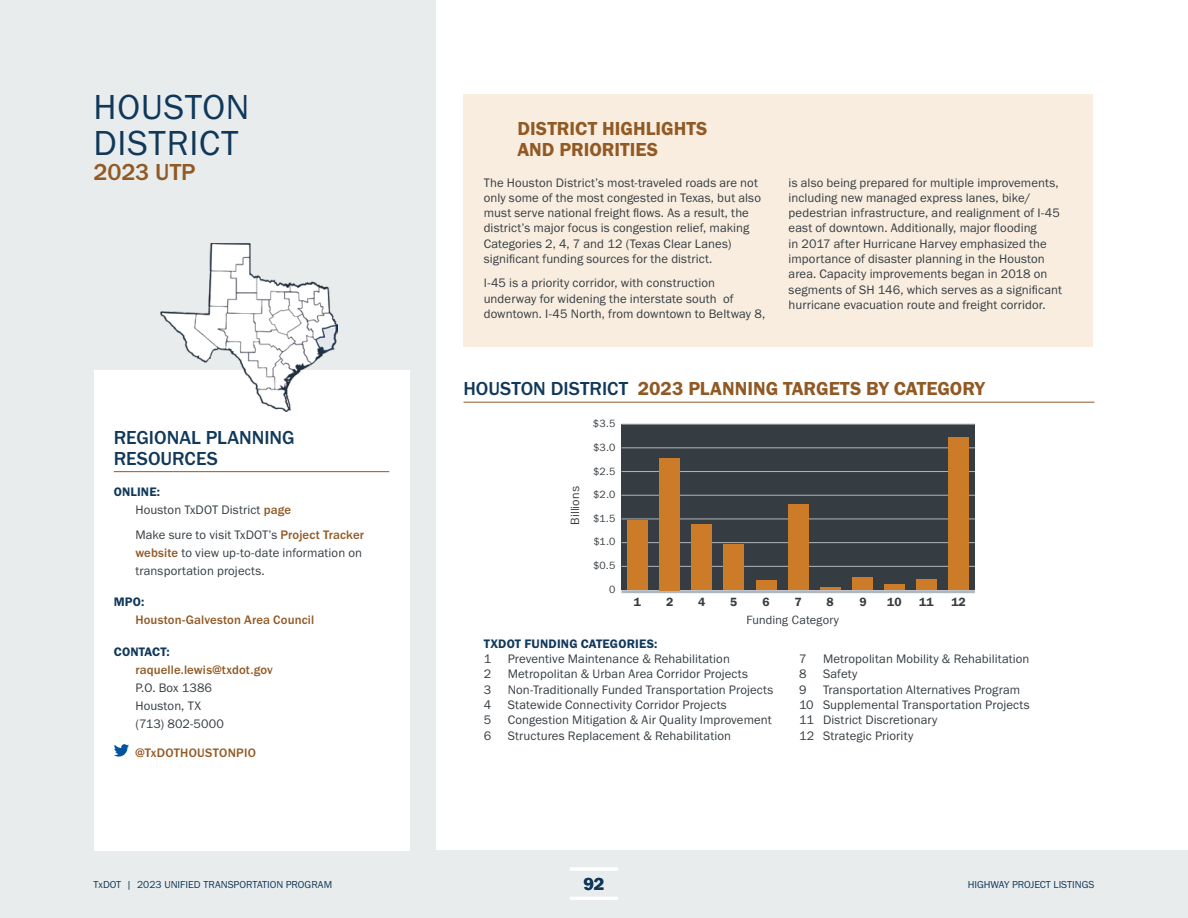
<style>
.page{position:relative;width:1188px;height:918px;background:#fff}
.page>*{position:absolute;margin:0;border:0;box-sizing:border-box;transform-origin:0 0}
.District_Title_TOC{font:36px/36px "Franklin Gothic URW Boo";letter-spacing:.02em;color:#10385a}
.District_Title_Sub_B{font:500 24px "Franklin Gothic URW";letter-spacing:-.005em;color:#915924}
.t1{font:19.5px/21px "Franklin Gothic URW Dem";color:#915924}
.District_Head_Box{font:500 19.5px/21px "Franklin Gothic URW";color:#10385a}
.t2{font:18px "Franklin Gothic URW Dem";color:#10385a}
.District_Box{font:12.75px/15.3px "Franklin Gothic URW Boo";letter-spacing:.01em;color:#363d42}
.Body_8_5pt_No_Space{font:12.75px "Franklin Gothic URW Boo";letter-spacing:.01em;color:#363d42}
.District_Box_Indent{font:12.75px/18px "Franklin Gothic URW Boo";letter-spacing:.01em;color:#363d42}
.District_Box_Indent-2{font:500 12.75px "Franklin Gothic URW";letter-spacing:.01em;color:#915924}
.HP{font:12.75px "Franklin Gothic URW Dem";letter-spacing:.015em;color:#10385a}
.Image{font:12px "Franklin Gothic LT Com";letter-spacing:.01em;color:#363d42}
.Image-2{font:12px "Franklin Gothic LT Com Dm";color:#363d42}
.t3{font:10.5px "Franklin Gothic URW Boo";color:#10385a}
.Image-3{font:10.5px "Franklin Gothic LT Com";color:#363d42}
.s1{font-family:"Franklin Gothic URW";font-weight:500;color:#915924}
.s2{font-family:"Franklin Gothic URW";font-weight:500;color:#10385a}
</style>
<div class="page">
<div style="left:0;top:0;width:436px;height:850px;background:#e9eced"></div>
<div style="left:0;top:850px;width:1188px;height:68px;background:#e9eced"></div>
<hr style="left:570px;top:868px;width:48px;height:3px;background:#fff">
<hr style="left:570px;top:897px;width:48px;height:3px;background:#fff">
<div style="left:94px;top:370px;width:316px;height:480px;background:#fff"></div>
<hr style="left:114px;top:471px;width:275px;height:1px;background:#915924">
<svg style="left:114px;top:744px;width:15px;height:13px"></svg>
<img style="left:160px;top:243px;width:177px;height:168px">
<div style="left:464px;top:94px;width:630px;height:253px;background:#f8eddf"></div>
<hr style="left:464px;top:402px;width:630px;height:1px;background:#915924">
<div style="left:621px;top:424px;width:354px;height:166px;background:#363d42"></div>
<hr style="left:621px;top:566px;width:354px;height:1px;background:#afb7bc">
<hr style="left:621px;top:542px;width:354px;height:1px;background:#afb7bc">
<hr style="left:621px;top:519px;width:354px;height:1px;background:#afb7bc">
<hr style="left:621px;top:495px;width:354px;height:1px;background:#afb7bc">
<hr style="left:621px;top:471px;width:354px;height:1px;background:#afb7bc">
<hr style="left:621px;top:447px;width:354px;height:1px;background:#afb7bc">
<hr style="left:621px;top:424px;width:354px;height:1px;background:#afb7bc">
<hr style="left:621px;top:590px;width:354px;height:3px;background:#afb7bc">
<div style="left:627px;top:521px;width:21px;height:69px;background:#cc7b29"></div>
<div style="left:660px;top:458px;width:20px;height:132px;background:#cc7b29"></div>
<div style="left:692px;top:524px;width:20px;height:66px;background:#cc7b29"></div>
<div style="left:724px;top:544px;width:20px;height:46px;background:#cc7b29"></div>
<div style="left:756px;top:580px;width:20px;height:10px;background:#cc7b29"></div>
<div style="left:788px;top:505px;width:20px;height:85px;background:#cc7b29"></div>
<hr style="left:820px;top:587px;width:20px;height:3px;background:#cc7b29">
<div style="left:852px;top:578px;width:21px;height:12px;background:#cc7b29"></div>
<div style="left:885px;top:585px;width:20px;height:5px;background:#cc7b29"></div>
<div style="left:917px;top:579px;width:20px;height:11px;background:#cc7b29"></div>
<div style="left:949px;top:438px;width:20px;height:152px;background:#cc7b29"></div>
<h1 class="District_Title_TOC" style="left:94px;top:88px;width:152px">HOUSTON<br>DISTRICT</h1>
<p class="District_Title_Sub_B" style="left:94px;top:157px;width:104px">2023 UTP</p>
<p class="District_Head_Box" style="left:114px;top:426px;width:182px">REGIONAL PLANNING<br>RESOURCES</p>
<p class="HP" style="left:114px;top:484px;width:48px">ONLINE:</p>
<p class="District_Box_Indent" style="left:135px;top:501px;width:157px">H ouston TxDOT District <span class="s1">page</span></p>
<p class="District_Box_Indent" style="left:135px;top:525px;width:230px">Make sure to visit TxDOT’s <span class="s1">Project Tracker website</span> to view up-to-date information on transportation projects.</p>
<p class="HP" style="left:114px;top:594px;width:32px">MPO:</p>
<p class="District_Box_Indent-2" style="left:135px;top:612px;width:180px">Houston-Galveston Area Council</p>
<p class="HP" style="left:114px;top:644px;width:57px">CONTACT:</p>
<p class="District_Box_Indent-2" style="left:135px;top:662px;width:139px">raquelle.lewis@txdot.gov</p>
<p class="District_Box_Indent" style="left:135px;top:678px;width:78px">P.O. Box 1386</p>
<p class="District_Box_Indent" style="left:135px;top:696px;width:67px">Houston, TX</p>
<p class="District_Box_Indent" style="left:135px;top:714px;width:90px">(713) 802-5000</p>
<p class="District_Box_Indent-2" style="left:135px;top:744px;width:122px">@TxDOTHOUSTONPIO</p>
<p class="t1" style="left:518px;top:117px;width:192px">DISTRICT HIGHLIGHTS<br>AND PRIORITIES</p>
<p class="District_Box" style="left:484px;top:174px;width:279px">The H ouston District’s most-traveled roads are not only some of the most congested in Texas, but also must serve national freight flows. As a result, the district’s major focus is congestion relief, making Categories 2, 4, 7 and 12 (Texas Clear Lanes) significant funding sources for the district.</p>
<p class="District_Box" style="left:484px;top:275px;width:283px">I-45 is a priority corridor, with construction underway for widening the interstate south of downtown. I-45 N orth, from downtown to Beltway 8,</p>
<p class="District_Box" style="left:789px;top:174px;width:275px">is also being prepared for multiple improvements, including new managed express lanes, bike/ pedestrian infrastructure, and realignment of I-45 east of downtown. Additionally, major flooding<br>in 2017 after H urricane Harvey emphasized the importance of disaster planning in the Houston area. Capacity improvements began in 2018 on segments of SH 146, which serves as a significant hurricane evacuation route and freight corridor.</p>
<p class="t1" style="left:464px;top:378px;width:523px"><span class="s2">HOUSTON DISTRICT</span> 2023 PLANNING TARGETS BY CATEGORY</p>
<p class="Image-3" style="left:593px;top:418px;width:24px">$3.5</p>
<p class="Image-3" style="left:593px;top:441px;width:24px">$3.0</p>
<p class="Image" style="left:568px;top:525px;width:40px;rotate:-90deg">Billions</p>
<p class="Image-3" style="left:593px;top:465px;width:24px">$2.5</p>
<p class="Image-3" style="left:593px;top:489px;width:24px">$2.0</p>
<p class="Image-3" style="left:593px;top:536px;width:24px">$1.0</p>
<p class="Image-3" style="left:593px;top:512px;width:24px">$1.5</p>
<p class="Image-3" style="left:593px;top:559px;width:24px">$0.5</p>
<p class="Image-3" style="left:609px;top:583px;width:8px">0</p>
<p class="Image-2" style="left:634px;top:595px;width:9px">1</p>
<p class="Image-2" style="left:666px;top:595px;width:9px">2</p>
<p class="Image-2" style="left:698px;top:595px;width:9px">4</p>
<p class="Image-2" style="left:730px;top:595px;width:9px">5</p>
<p class="Image-2" style="left:762px;top:595px;width:9px">6</p>
<p class="Image-2" style="left:794px;top:595px;width:9px">7</p>
<p class="Image-2" style="left:827px;top:595px;width:9px">8</p>
<p class="Image-2" style="left:859px;top:595px;width:9px">9</p>
<p class="Image-2" style="left:887px;top:595px;width:16px">10</p>
<p class="Image-2" style="left:919px;top:595px;width:16px">11</p>
<p class="Image-2" style="left:951px;top:595px;width:16px">12</p>
<p class="HP" style="left:484px;top:636px;width:175px">TXDOT FUNDING CATEGORIES:</p>
<p class="Body_8_5pt_No_Space" style="left:484px;top:651px;width:9px">1</p>
<p class="Body_8_5pt_No_Space" style="left:508px;top:651px;width:224px">Preventive Maintenance &amp; Rehabilitation</p>
<p class="Body_8_5pt_No_Space" style="left:484px;top:666px;width:9px">2</p>
<p class="Body_8_5pt_No_Space" style="left:508px;top:666px;width:242px">Metropolitan &amp; Urban Area Corridor Projects</p>
<p class="Body_8_5pt_No_Space" style="left:484px;top:682px;width:9px">3</p>
<p class="Body_8_5pt_No_Space" style="left:508px;top:682px;width:267px">N on-Traditionally Funded Transportation Projects</p>
<p class="Body_8_5pt_No_Space" style="left:484px;top:697px;width:9px">4</p>
<p class="Body_8_5pt_No_Space" style="left:508px;top:697px;width:221px">Statewide Connectivity Corridor Projects</p>
<p class="Body_8_5pt_No_Space" style="left:484px;top:712px;width:9px">5</p>
<p class="Body_8_5pt_No_Space" style="left:508px;top:712px;width:266px">Congestion Mitigation &amp; Air Quality Improvement</p>
<p class="Body_8_5pt_No_Space" style="left:484px;top:728px;width:9px">6</p>
<p class="Body_8_5pt_No_Space" style="left:508px;top:728px;width:225px">Structures Replacement &amp; Rehabilitation</p>
<p class="Image" style="left:747px;top:613px;width:94px">Funding Category</p>
<p class="Body_8_5pt_No_Space" style="left:799px;top:651px;width:9px">7</p>
<p class="Body_8_5pt_No_Space" style="left:823px;top:651px;width:208px">Metropolitan Mobility &amp; Rehabilitation</p>
<p class="Body_8_5pt_No_Space" style="left:799px;top:666px;width:9px">8</p>
<p class="Body_8_5pt_No_Space" style="left:823px;top:666px;width:36px">Safety</p>
<p class="Body_8_5pt_No_Space" style="left:799px;top:682px;width:9px">9</p>
<p class="Body_8_5pt_No_Space" style="left:823px;top:682px;width:199px">Transportation Alternatives Program</p>
<p class="Body_8_5pt_No_Space" style="left:799px;top:697px;width:232px">10 Supplemental Transportation Projects</p>
<p class="Body_8_5pt_No_Space" style="left:799px;top:712px;width:140px">11 District Discretionary</p>
<p class="Body_8_5pt_No_Space" style="left:799px;top:728px;width:116px">12 Strategic Priority</p>
<p class="t3" style="left:94px;top:878px;width:240px">TxDOT | 2023 UNIFIED TRANSPORTATION PROGRAM</p>
<h3 class="t2" style="left:583px;top:873px;width:23px">92</h3>
<p class="t3" style="left:968px;top:878px;width:30px">Highway</p>
<p class="t3" style="left:1012px;top:878px;width:9px">Proj</p>
<p class="t3" style="left:1034px;top:878px;width:52px">ect Listi ngs</p>
</div>
